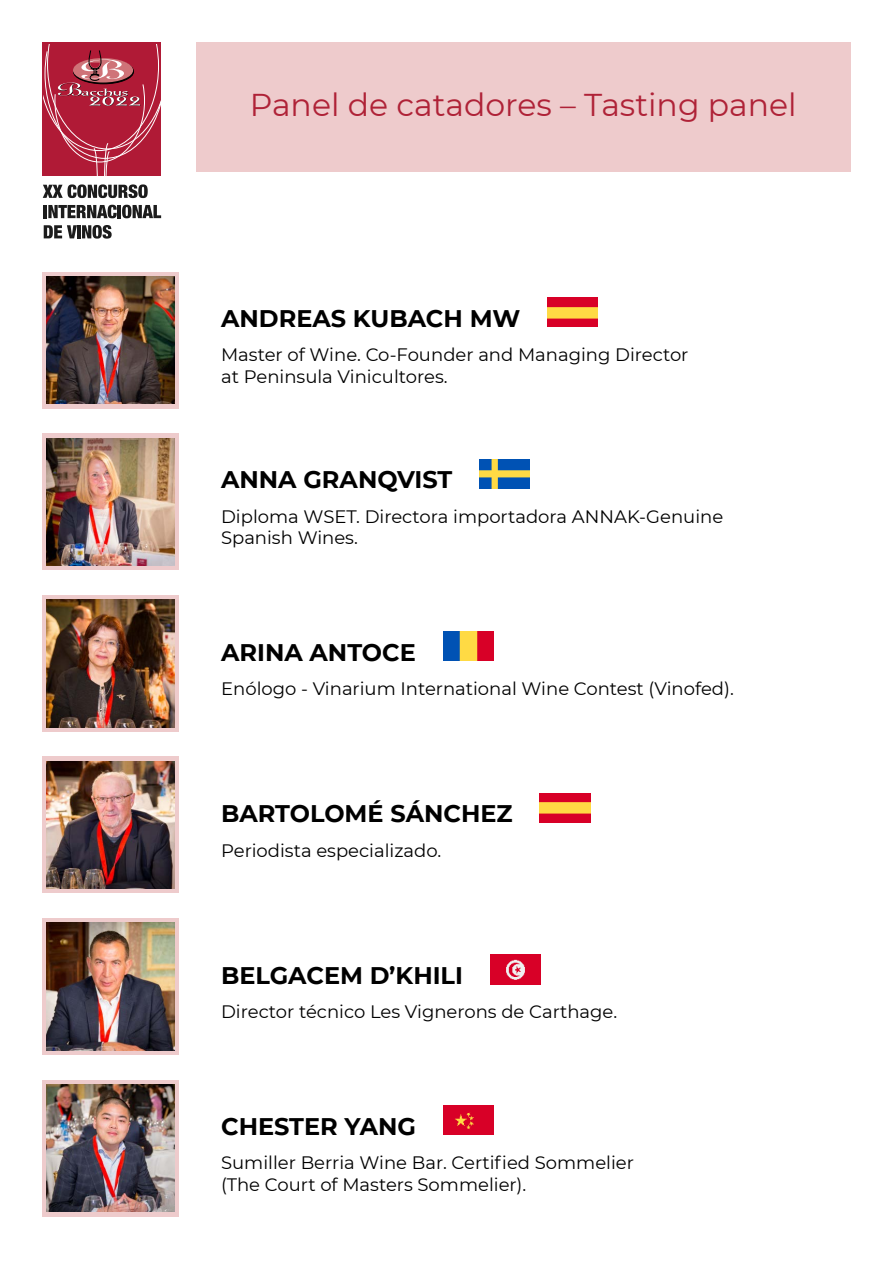
<style>
.page{position:relative;width:893px;height:1263px;background:#fff}
.page>*{position:absolute;margin:0;border:0;box-sizing:border-box;transform-origin:0 0}
.t1{font:31.5px "Montserrat";color:#af2237}
.t2{font:700 24px "Montserrat";color:#000}
.t3{font:18px/21.6px "Montserrat";color:#000}
</style>
<div class="page">
<div style="left:196px;top:43px;width:654px;height:129px;background:#eecbcc"></div>
<svg style="left:43px;top:44px;width:118px;height:132px;background:#b4324a"></svg>
<svg style="left:43px;top:184px;width:105px;height:14px"></svg>
<svg style="left:44px;top:205px;width:117px;height:13px"></svg>
<svg style="left:44px;top:225px;width:68px;height:14px"></svg>
<div style="left:43px;top:272px;width:136px;height:136px;background:linear-gradient(to right,#eecbcc,#eecbcc)"></div>
<img style="left:47px;top:276px;width:127px;height:128px">
<img style="left:548px;top:298px;width:50px;height:29px">
<div style="left:43px;top:434px;width:136px;height:136px;background:linear-gradient(to right,#eecbcc,#eecbcc)"></div>
<img style="left:47px;top:438px;width:127px;height:128px">
<img style="left:480px;top:459px;width:50px;height:29px">
<svg style="left:43px;top:595px;width:136px;height:136px;background:#d5b2ad"></svg>
<img style="left:47px;top:600px;width:127px;height:127px">
<img style="left:443px;top:631px;width:50px;height:30px">
<div style="left:43px;top:757px;width:136px;height:136px;background:linear-gradient(to right,#eecbcc,#eecbcc)"></div>
<img style="left:47px;top:761px;width:127px;height:128px">
<img style="left:540px;top:793px;width:50px;height:29px">
<svg style="left:43px;top:918px;width:136px;height:136px;background:#d7b7b3"></svg>
<img style="left:47px;top:923px;width:127px;height:127px">
<img style="left:490px;top:955px;width:50px;height:29px">
<div style="left:43px;top:1080px;width:136px;height:136px;background:linear-gradient(to right,#eecbcc,#eecbcc)"></div>
<img style="left:47px;top:1084px;width:127px;height:128px">
<img style="left:443px;top:1105px;width:50px;height:30px">
<h1 class="t1" style="left:250px;top:83px;width:548px">Panel de catadores – Tasting panel</h1>
<h2 class="t2" style="left:221px;top:301px;width:301px">ANDREAS KUBACH MW</h2>
<p class="t3" style="left:221px;top:343px;width:469px">Master of Wine. Co-Founder and Managing Director at Peninsula Vinicultores.</p>
<h2 class="t2" style="left:221px;top:463px;width:233px">ANNA GRANQVIST</h2>
<p class="t3" style="left:221px;top:505px;width:504px">Diploma WSET. Directora importadora ANNAK-Genuine<br>Spanish Wines.</p>
<h2 class="t2" style="left:221px;top:635px;width:196px">ARINA ANTOCE</h2>
<p class="t3" style="left:221px;top:677px;width:514px">Enólogo - Vinarium International Wine Contest (Vinofed).</p>
<h2 class="t2" style="left:221px;top:797px;width:293px">BARTOLOMÉ SÁNCHEZ</h2>
<p class="t3" style="left:221px;top:839px;width:222px">Periodista especializado.</p>
<h2 class="t2" style="left:221px;top:958px;width:243px">BELGACEM D’KHILI</h2>
<p class="t3" style="left:221px;top:1000px;width:398px">Director técnico Les Vignerons de Carthage.</p>
<h2 class="t2" style="left:221px;top:1109px;width:196px">CHESTER YANG</h2>
<p class="t3" style="left:221px;top:1151px;width:414px">Sumiller Berria Wine Bar. Certified Sommelier (The Court of Masters Sommelier).</p>
</div>
